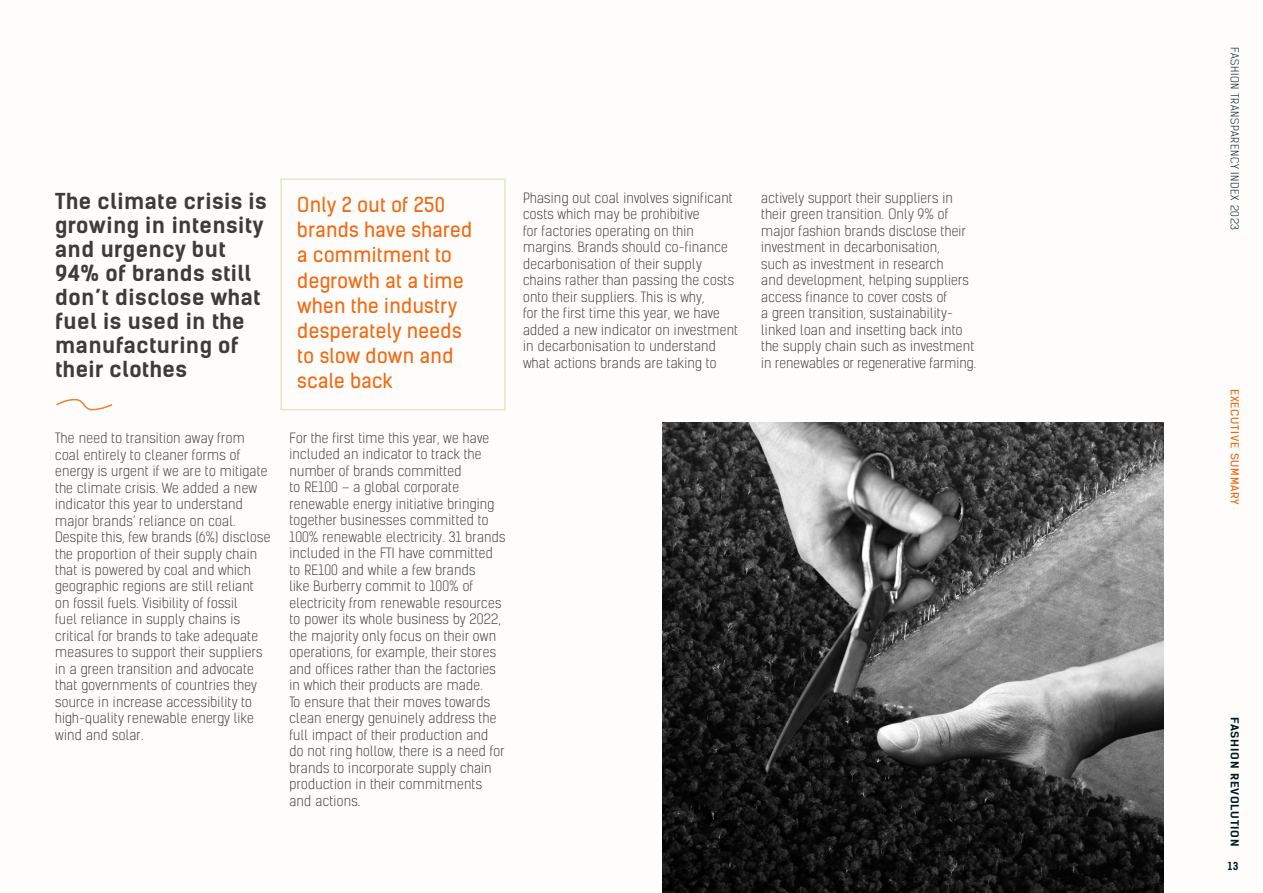
<style>
.page{position:relative;width:1263px;height:893px;background:#fff}
.page>*{position:absolute;margin:0;border:0;box-sizing:border-box;transform-origin:0 0}
.t1{font:700 21px/24px "Kelson Sans";letter-spacing:.02em;color:#3c3c3b;scale:1.05 1}
.t2{font:19.65px/25.2px "Kelson Sans";letter-spacing:.02em;color:#f16a12}
.t3{font:300 13.5px/16.5px "Kelson Sans";letter-spacing:.02em;color:#3c3c3b;scale:1.05 1}
.t4{font:300 10.5px "Kelson Sans";letter-spacing:.05em;color:#001b20;scale:1.15 1}
.t5{font:700 10.5px "Kelson Sans";letter-spacing:.065em;color:#001b20;scale:1.15 1}
.t6{font:10.5px "Kelson Sans";letter-spacing:.065em;color:#f16a12;scale:1.15 1}
.t7{font:700 10.5px "Kelson Sans";letter-spacing:.065em;color:#001b20}
</style>
<div class="page">
<svg style="left:56px;top:398px;width:57px;height:13px"></svg>
<div style="left:280px;top:178px;width:226px;height:232px;border:2px solid #dde9ca"></div>
<img style="left:662px;top:423px;width:501px;height:470px">
<h1 class="t1" style="left:55px;top:189px;width:203px">The climate crisis is growing in intensity and urgency but<br>94% of brands still don’t disclose what fuel is used in the manufacturing of their clothes</h1>
<p class="t3" style="left:523px;top:189px;width:206px">Phasing out coal involves significant costs which may be prohibitive<br>for factories operating on thin margins. Brands should co-finance decarbonisation of their supply chains rather than passing the costs onto their suppliers. This is why,<br>for the first time this year, we have added a new indicator on investment in decarbonisation to understand what actions brands are taking to</p>
<p class="t3" style="left:761px;top:189px;width:206px">actively support their suppliers in their green transition. Only 9% of major fashion brands disclose their investment in decarbonisation,<br>such as investment in research<br>and development, helping suppliers access finance to cover costs of<br>a green transition, sustainability&shy;linked loan and insetting back into the supply chain such as investment in renewables or regenerative farming.</p>
<h2 class="t2" style="left:297px;top:192px;width:176px">Only 2 out of 250 brands have shared a commitment to degrowth at a time when the industry desperately needs to slow down and scale back</h2>
<p class="t3" style="left:55px;top:430px;width:206px">The need to transition away from coal entirely to cleaner forms of energy is urgent if we are to mitigate the climate crisis. We added a new indicator this year to understand major brands’ reliance on coal.<br>Despite this, few brands (6%) disclose the proportion of their supply chain that is powered by coal and which geographic regions are still reliant on fossil fuels. Visibility of fossil<br>fuel reliance in supply chains is critical for brands to take adequate measures to support their suppliers in a green transition and advocate that governments of countries they source in increase accessibility to high-quality renewable energy like wind and solar.</p>
<p class="t3" style="left:289px;top:430px;width:207px">For the first time this year, we have included an indicator to track the number of brands committed<br>to RE100 – a global corporate renewable energy initiative bringing together businesses committed to 100% renewable electricity. 31 brands included in the FTI have committed to RE100 and while a few brands<br>like Burberry commit to 100% of electricity from renewable resources to power its whole business by 2022, the majority only focus on their own operations, for example, their stores and offices rather than the factories in which their products are made.<br>To ensure that their moves towards clean energy genuinely address the full impact of their production and do not ring hollow, there is a need for brands to incorporate supply chain production in their commitments and actions.</p>
<p class="t4" style="left:1241px;top:47px;width:161px;rotate:90deg">FASHION TRANSPARENCY INDEX 2023</p>
<p class="t6" style="left:1241px;top:389px;width:102px;rotate:90deg">EXECUTIVE SUMMARY</p>
<p class="t5" style="left:1241px;top:717px;width:114px;rotate:90deg">FASHION REVOLUTION</p>
<p class="t7" style="left:1228px;top:859px;width:12px">13</p>
</div>
